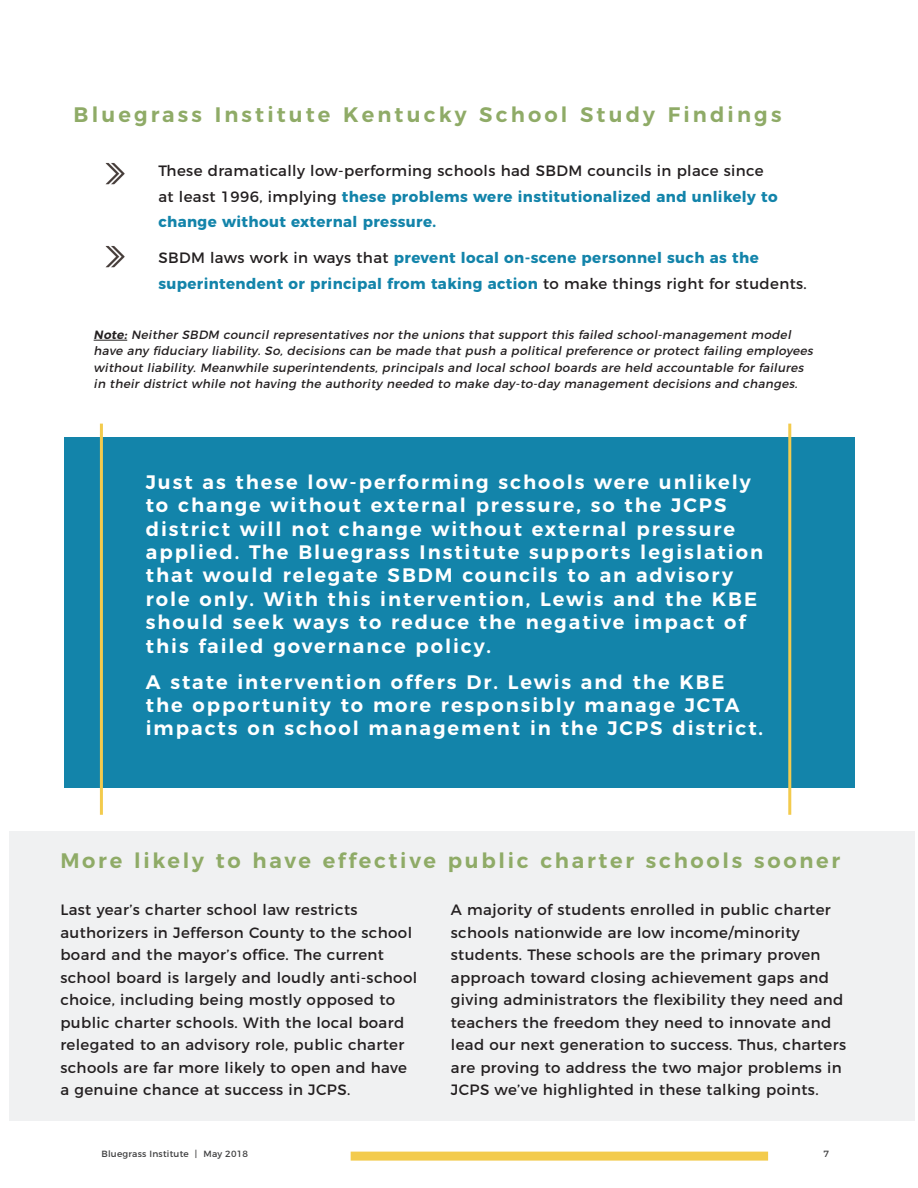
<style>
.page{position:relative;width:918px;height:1188px;background:#fff}
.page>*{position:absolute;margin:0;border:0;box-sizing:border-box;transform-origin:0 0}
.Page_Subtitle{font:600 21px "Montserrat";letter-spacing:.13em;color:#8fab67}
.Page_Subtitle-2{font:600 21px "Montserrat";letter-spacing:.15em;color:#8fab67}
.Page_Title{font:600 19.5px/23.4px "Montserrat";letter-spacing:.1em;color:#fff}
.t1{font:15px/22.5px "Montserrat";letter-spacing:.025em;color:#231f20}
.t2{font:700 15px/25.5px "Montserrat";letter-spacing:.025em;color:#1384aa}
.t3{font:italic 12px/16.5px "Montserrat";letter-spacing:.005em;color:#231f20}
.t4{font:9px "Montserrat";letter-spacing:.025em;color:#3e3e3f}
.s1{font-weight:700;color:#1384aa}
.s2{font-weight:400;color:#231f20}
.s3{font-weight:600}
</style>
<div class="page">
<img style="left:105px;top:162px;width:20px;height:23px">
<img style="left:105px;top:245px;width:20px;height:23px">
<hr style="left:94px;top:340px;width:33px;height:1px;background:#231f20">
<div style="left:10px;top:832px;width:905px;height:289px;background:#f0f1f2"></div>
<div style="left:64px;top:437px;width:790px;height:351px;background:#1384aa"></div>
<hr style="left:100px;top:424px;width:3px;height:391px;background:#f3cb4d">
<hr style="left:788px;top:424px;width:3px;height:391px;background:#f3cb4d">
<div style="left:351px;top:1152px;width:417px;height:9px;background:#f3cb4d"></div>
<p class="Page_Subtitle-2" style="left:74px;top:98px;width:709px">Bluegrass Institute Kentucky School Study Findings</p>
<p class="t1" style="left:158px;top:157px;width:621px;line-height:25.5px">These dramatically low-performing schools had SBDM councils in place since at least 1996, implying <span class="s1">these problems were institutionalized and unlikely to change without external pressure.</span></p>
<p class="t2" style="left:158px;top:244px;width:650px"><span class="s2">SBDM laws work in ways that</span> prevent local on-scene personnel such as the superintendent or principal from taking action <span class="s2">to make things right for students.</span></p>
<p class="t3" style="left:94px;top:325px;width:724px"><span class="s3">Note:</span> Neither SBDM council representatives nor the unions that support this failed school-management model have any fiduciary liability. So, decisions can be made that push a political preference or protect failing employees without liability. Meanwhile superintendents, principals and local school boards are held accountable for failures in their district while not having the authority needed to make day-to-day management decisions and changes.</p>
<p class="Page_Title" style="left:146px;top:469px;width:619px">Just as these low-performing schools were unlikely to change without external pressure, so the JCPS district will not change without external pressure applied. The Bluegrass Institute supports legislation that would relegate SBDM councils to an advisory role only. With this intervention, Lewis and the KBE should seek ways to reduce the negative impact of this failed governance policy.</p>
<p class="Page_Title" style="left:146px;top:668px;width:619px">A state intervention offers Dr. Lewis and the KBE the opportunity to more responsibly manage JCTA impacts on school management in the JCPS district.</p>
<p class="Page_Subtitle" style="left:60px;top:844px;width:781px">More likely to have effective public charter schools sooner</p>
<p class="t1" style="left:60px;top:897px;width:358px">Last year’s charter school law restricts authorizers in Jefferson County to the school board and the mayor’s office. The current school board is largely and loudly anti-school choice, including being mostly opposed to public charter schools. With the local board relegated to an advisory role, public charter schools are far more likely to open and have a genuine chance at success in JCPS.</p>
<p class="t1" style="left:451px;top:897px;width:397px">A majority of students enrolled in public charter schools nationwide are low income/minority students. These schools are the primary proven approach toward closing achievement gaps and giving administrators the flexibility they need and teachers the freedom they need to innovate and lead our next generation to success. Thus, charters are proving to address the two major problems in JCPS we’ve highlighted in these talking points.</p>
<p class="t4" style="left:102px;top:1146px;width:148px">Bluegrass Institute | May 2018</p>
<p class="t4" style="left:824px;top:1146px;width:7px">7</p>
</div>
